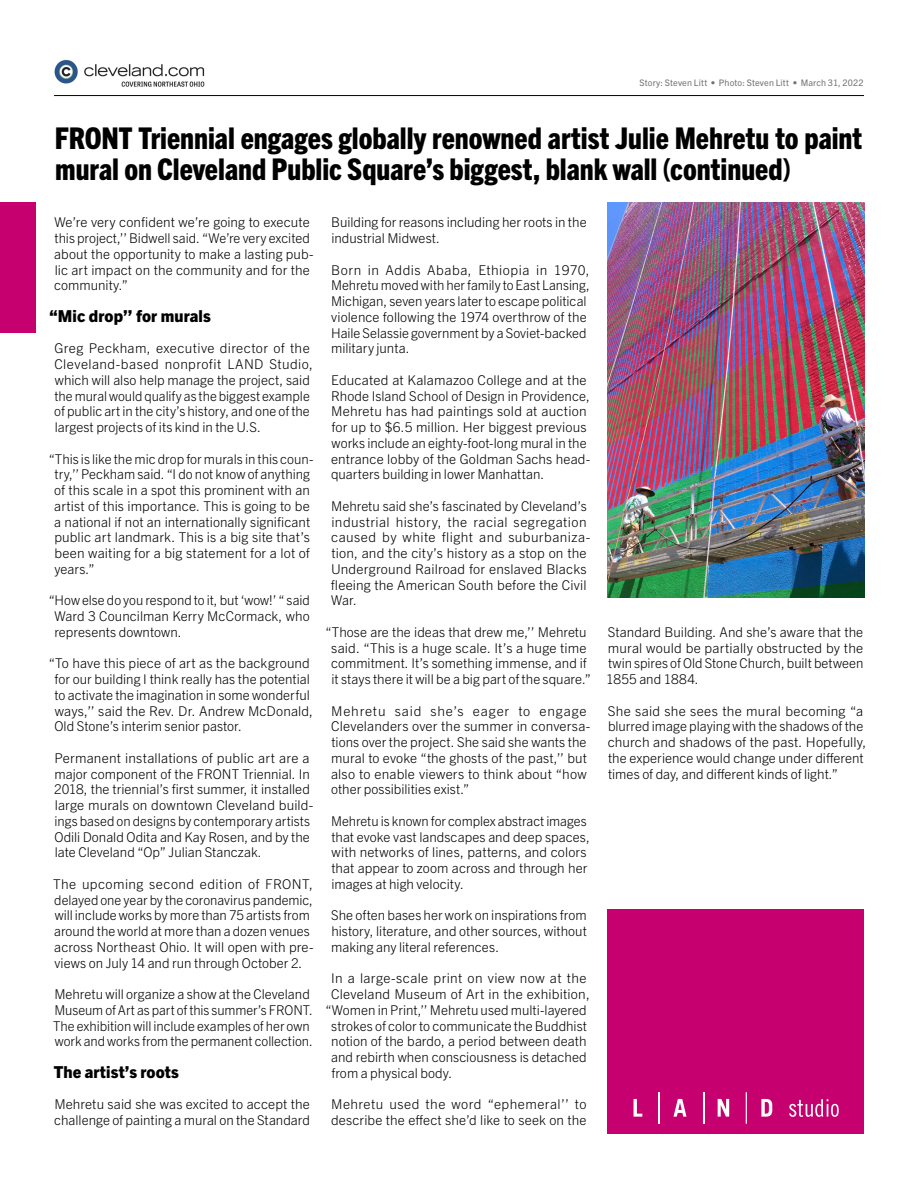
<style>
.page{position:relative;width:918px;height:1188px;background:#fff}
.page>*{position:absolute;margin:0;border:0;box-sizing:border-box;transform-origin:0 0}
.Headline{font:800 condensed 30px/31.5px "Trade Gothic Next LT Pro";color:#000}
.Body_Text{font:800 16.5px "Trade Gothic Next LT Pro";letter-spacing:.005em;color:#000}
.Body_Text-2{font:300 13.5px/15.8px "Trade Gothic Next LT Pro";letter-spacing:.005em;color:#000}
.Body_Text-3{font:300 13.5px "Trade Gothic Next LT Pro";letter-spacing:.025em;color:#000}
.By_Date{font:9px "Trade Gothic Next LT Pro";letter-spacing:.015em;color:#717073}
</style>
<div class="page">
<img style="left:608px;top:203px;width:256px;height:394px">
<hr style="left:54px;top:95px;width:810px;height:1px;background:#000">
<div style="left:607px;top:910px;width:257px;height:224px;background:#c6006f"></div>
<div style="left:0;top:203px;width:36px;height:130px;background:#c6006f"></div>
<svg style="left:634px;top:1099px;width:8px;height:18px"></svg>
<svg style="left:673px;top:1099px;width:13px;height:18px"></svg>
<svg style="left:718px;top:1099px;width:11px;height:18px"></svg>
<svg style="left:761px;top:1099px;width:11px;height:18px"></svg>
<hr style="left:658px;top:1092px;width:2px;height:32px;background:#fff">
<hr style="left:703px;top:1092px;width:1px;height:32px;background:#fff">
<hr style="left:746px;top:1092px;width:1px;height:32px;background:#fff">
<svg style="left:789px;top:1099px;width:50px;height:18px"></svg>
<img style="left:55px;top:59px;width:150px;height:28px">
<p class="By_Date" style="left:640px;top:76px;width:225px">Story: Steven Litt • Photo: Steven Litt • March 31, 2022</p>
<p class="Headline" style="left:55px;top:120px;width:809px">FRONT Triennial engages globally renowned artist Julie Mehretu to paint mural on Cleveland Public Square’s biggest, blank wall (continued)</p>
<p class="Body_Text-2" style="left:54px;top:214px;width:261px">We’re very confident we’re going to execute this project,’’ Bidwell said. “We’re very excited about the opportunity to make a lasting pub&shy;lic art impact on the community and for the community.”</p>
<p class="Body_Text" style="left:49px;top:304px;width:163px">“Mic drop’’ for murals</p>
<p class="Body_Text-2" style="left:54px;top:340px;width:260px">Greg Peckham, executive director of the Cleveland-based nonprofit LAND Studio, which will also help manage the project, said the mural would qualify as the biggest example of public art in the city’s history, and one of the largest projects of its kind in the U.S.</p>
<p class="Body_Text-2" style="left:54px;top:450px;width:261px;text-indent:-6px">“This is like the mic drop for murals in this coun&shy;try,’’ Peckham said. “I do not know of anything of this scale in a spot this prominent with an artist of this importance. This is going to be a national if not an internationally significant public art landmark. This is a big site that’s been waiting for a big statement for a lot of years.”</p>
<p class="Body_Text-2" style="left:54px;top:592px;width:257px;text-align:justify;text-indent:-6px">“How else do you respond to it, but ‘wow!’ “ said Ward 3 Councilman Kerry McCormack, who represents downtown.</p>
<p class="Body_Text-2" style="left:54px;top:655px;width:260px;text-indent:-6px">“To have this piece of art as the background for our building I think really has the potential to activate the imagination in some wonderful ways,’’ said the Rev. Dr. Andrew McDonald, Old Stone’s interim senior pastor.</p>
<p class="Body_Text-2" style="left:54px;top:749px;width:261px">Permanent installations of public art are a major component of the FRONT Triennial. In 2018, the triennial’s first summer, it installed large murals on downtown Cleveland build&shy;ings based on designs by contemporary artists Odili Donald Odita and Kay Rosen, and by the late Cleveland “Op” Julian Stanczak.</p>
<p class="Body_Text-2" style="left:53px;top:875px;width:262px">The upcoming second edition of FRONT, delayed one year by the coronavirus pandemic, will include works by more than 75 artists from around the world at more than a dozen venues across Northeast Ohio. It will open with pre&shy;views on July 14 and run through October 2.</p>
<p class="Body_Text-2" style="left:53px;top:985px;width:261px">Mehretu will organize a show at the Cleveland Museum of Art as part of this summer’s FRONT.<br>The exhibition will include examples of her own work and works from the permanent collection.</p>
<p class="Body_Text" style="left:54px;top:1060px;width:127px">The artist’s roots</p>
<p class="Body_Text-2" style="left:54px;top:1096px;width:257px">Mehretu said she was excited to accept the challenge of painting a mural on the Standard</p>
<p class="Body_Text-2" style="left:331px;top:214px;width:257px">Building for reasons including her roots in the industrial Midwest.</p>
<p class="Body_Text-2" style="left:331px;top:261px;width:260px">Born in Addis Ababa, Ethiopia in 1970, Mehretu moved with her family to East Lansing, Michigan, seven years later to escape political violence following the 1974 overthrow of the Haile Selassie government by a Soviet-backed military junta.</p>
<p class="Body_Text-2" style="left:331px;top:371px;width:261px">Educated at Kalamazoo College and at the Rhode Island School of Design in Providence, Mehretu has had paintings sold at auction for up to $6.5 million. Her biggest previous works include an eighty-foot-long mural in the entrance lobby of the Goldman Sachs head&shy;quarters building in lower Manhattan.</p>
<p class="Body_Text-2" style="left:331px;top:497px;width:261px">Mehretu said she’s fascinated by Cleveland’s industrial history, the racial segregation caused by white flight and suburbaniza&shy;tion, and the city’s history as a stop on the Underground Railroad for enslaved Blacks fleeing the American South before the Civil War.</p>
<p class="Body_Text-2" style="left:326px;top:623px;width:267px;text-align:center">“Those are the ideas that drew me,’’ Mehretu said. “This is a huge scale. It’s a huge time commitment. It’s something immense, and if it stays there it will be a big part of the square.”</p>
<p class="Body_Text-2" style="left:331px;top:702px;width:261px">Mehretu said she’s eager to engage Clevelanders over the summer in conversa&shy;tions over the project. She said she wants the mural to evoke “the ghosts of the past,’’ but also to enable viewers to think about “how other possibilities exist.”</p>
<p class="Body_Text-2" style="left:331px;top:812px;width:260px">Mehretu is known for complex abstract images that evoke vast landscapes and deep spaces, with networks of lines, patterns, and colors that appear to zoom across and through her images at high velocity.</p>
<p class="Body_Text-2" style="left:331px;top:907px;width:257px;text-align:justify">She often bases her work on inspirations from history, literature, and other sources, without making any literal references.</p>
<p class="Body_Text-3" style="left:331px;top:969px;width:257px">In a large-scale print on view now at the</p>
<p class="Body_Text-2" style="left:331px;top:985px;width:260px">Cleveland Museum of Art in the exhibition,</p>
<p class="Body_Text-2" style="left:326px;top:1001px;width:263px">“Women in Print,’’ Mehretu used multi-layered</p>
<p class="Body_Text-2" style="left:331px;top:1017px;width:257px">strokes of color to communicate the Buddhist</p>
<p class="Body_Text-2" style="left:331px;top:1033px;width:257px">notion of the bardo, a period between death</p>
<p class="Body_Text-2" style="left:331px;top:1048px;width:257px">and rebirth when consciousness is detached</p>
<p class="Body_Text-2" style="left:331px;top:1064px;width:122px">from a physical body.</p>
<p class="Body_Text-2" style="left:331px;top:1096px;width:257px">Mehretu used the word “ephemeral’’ to describe the effect she’d like to seek on the</p>
<p class="Body_Text-2" style="left:606px;top:623px;width:259px;text-align:justify">Standard Building. And she’s aware that the mural would be partially obstructed by the twin spires of Old Stone Church, built between 1855 and 1884.</p>
<p class="Body_Text-2" style="left:608px;top:702px;width:260px">She said she sees the mural becoming “a blurred image playing with the shadows of the church and shadows of the past. Hopefully, the experience would change under different times of day, and different kinds of light.”</p>
</div>
